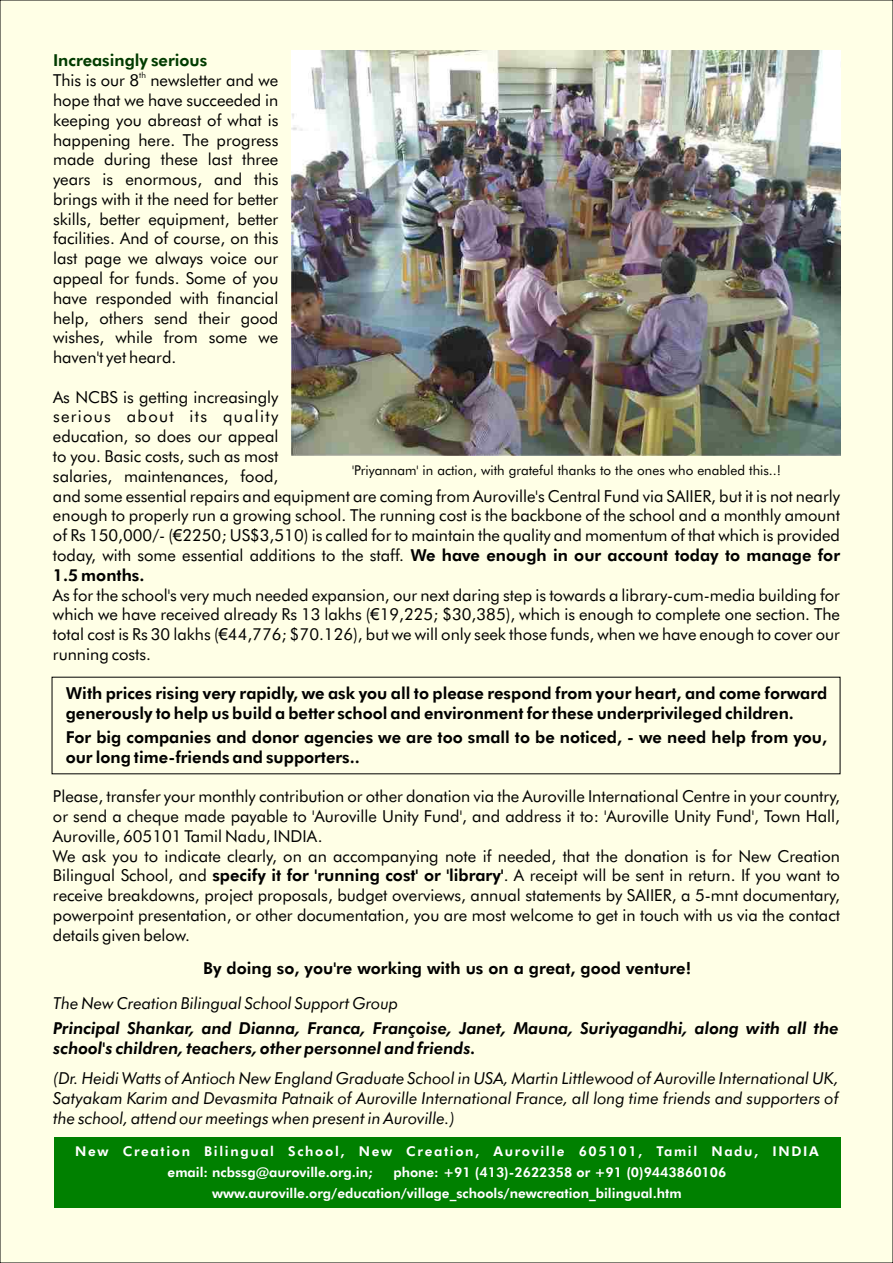
<style>
.page{position:relative;width:893px;height:1263px;background:#ffffe6}
.page>*{position:absolute;margin:0;border:0;box-sizing:border-box;transform-origin:0 0}
.t1{font:16.5px/19.8px "Futura BT";color:#000;text-align:justify}
.t2{font:800 16.5px/19.8px "Futura BT";color:#000}
.t3{font:italic 16.5px/19.8px "Futura BT";color:#000;text-align:justify}
.t4{font:italic 800 16.5px/20.1px "Futura BT";color:#000}
.t5{font:800 16.5px "Futura BT";color:#003b00}
.t6{font:800 13.5px/21px "Futura BT";color:#fff}
.t7{font:13.5px "Futura BT";color:#000}
.t8{font:800 13.5px "Futura BT";letter-spacing:.125em;color:#fff}
.t9{font:800 13.5px "Futura BT";letter-spacing:.12em;color:#fff}
.t10{font:8.25px "Futura BT";color:#000}
.s1{font-family:"Arial"}
.s2{font-weight:800}
</style>
<div class="page">
<div style="left:54px;top:1137px;width:786px;height:71px;background:#008000"></div>
<img style="left:292px;top:50px;width:548px;height:405px">
<p class="t5" style="left:53px;top:54px;width:156px">Increasingly serious</p>
<p class="t10" style="left:139px;top:72px;width:8px">th</p>
<p class="t1" style="left:53px;top:72px;width:227px">This is our 8 newsletter and we hope that we have succeeded in keeping you abreast of what is happening here. The progress made during these last three years is enormous, and this brings with it the need for better skills, better equipment, better facilities. And of course, on this last page we always voice our appeal for funds. Some of you have responded with financial help, others send their good wishes, while from some we haven't yet heard.</p>
<p class="t1" style="left:53px;top:388px;width:789px;text-align:left">As NCBS is getting increasingly<br>serious about its quality<br>education, so does our appeal<br>to you. Basic costs, such as most<br>salaries, maintenances, food,<br>and some essential repairs and equipment are coming from Auroville's Central Fund via SAIIER, but it is not nearly enough to properly run a growing school. The running cost is the backbone of the school and a monthly amount of Rs 150,000/- (<span class="s1">€</span>2250; US$3,510) is called for to maintain the quality and momentum of that which is provided today, with some essential additions to the staff. <span class="s2">We have enough in our account today to manage for 1.5 months.</span></p>
<p class="t1" style="left:53px;top:586px;width:789px">As for the school's very much needed expansion, our next daring step is towards a library-cum-media building for which we have received already Rs 13 lakhs (<span class="s1">€</span>19,225; $30,385), which is enough to complete one section. The total cost is Rs 30 lakhs (<span class="s1">€</span>44,776; $70.126), but we will only seek those funds, when we have enough to cover our running costs.</p>
<p class="t2" style="left:66px;top:685px;width:763px">With prices rising very rapidly, we ask you all to please respond from your heart, and come forward generously to help us build a better school and environment for these underprivileged children.</p>
<p class="t2" style="left:66px;top:729px;width:763px">For big companies and donor agencies we are too small to be noticed, - we need help from you, our long time-friends and supporters..</p>
<p class="t1" style="left:53px;top:788px;width:789px;text-align:left">Please, transfer your monthly contribution or other donation via the Auroville International Centre in your country, or send a cheque made payable to 'Auroville Unity Fund', and address it to: 'Auroville Unity Fund', Town Hall, Auroville, 605101 Tamil Nadu, INDIA.<br>We ask you to indicate clearly, on an accompanying note if needed, that the donation is for New Creation Bilingual School, and <span class="s2">specify it for 'running cost' or 'library'</span>. A receipt will be sent in return. If you want to receive breakdowns, project proposals, budget overviews, annual statements by SAIIER, a 5-mnt documentary, powerpoint presentation, or other documentation, you are most welcome to get in touch with us via the contact details given below.</p>
<p class="t7" style="left:352px;top:465px;width:430px">'Priyannam' in action, with grateful thanks to the ones who enabled this..!</p>
<p class="t2" style="left:203px;top:960px;width:490px">By doing so, you're working with us on a great, good venture!</p>
<p class="t3" style="left:53px;top:994px;width:347px">The New Creation Bilingual School Support Group</p>
<p class="t4" style="left:53px;top:1020px;width:787px">Principal Shankar, and Dianna, Franca, Françoise, Janet, Mauna, Suriyagandhi, along with all the school's children, teachers, other personnel and friends.</p>
<p class="t3" style="left:53px;top:1070px;width:787px">(Dr. Heidi Watts of Antioch New England Graduate School in USA, Martin Littlewood of Auroville International UK, Satyakam Karim and Devasmita Patnaik of Auroville International France, all long time friends and supporters of the school, attend our meetings when present in Auroville.)</p>
<p class="t8" style="left:75px;top:1146px;width:491px">New Creation Bilingual School, New Creation, Auroville</p>
<p class="t9" style="left:579px;top:1146px;width:242px">605101, Tamil Nadu, INDIA</p>
<p class="t6" style="left:168px;top:1163px;width:206px">email: ncbssg@auroville.org.in;</p>
<p class="t6" style="left:212px;top:1163px;width:516px;text-indent:181px">phone: +91 (413)-2622358 or +91 (0)9443860106 www.auroville.org/education/village_schools/newcreation_bilingual.htm</p>
</div>
